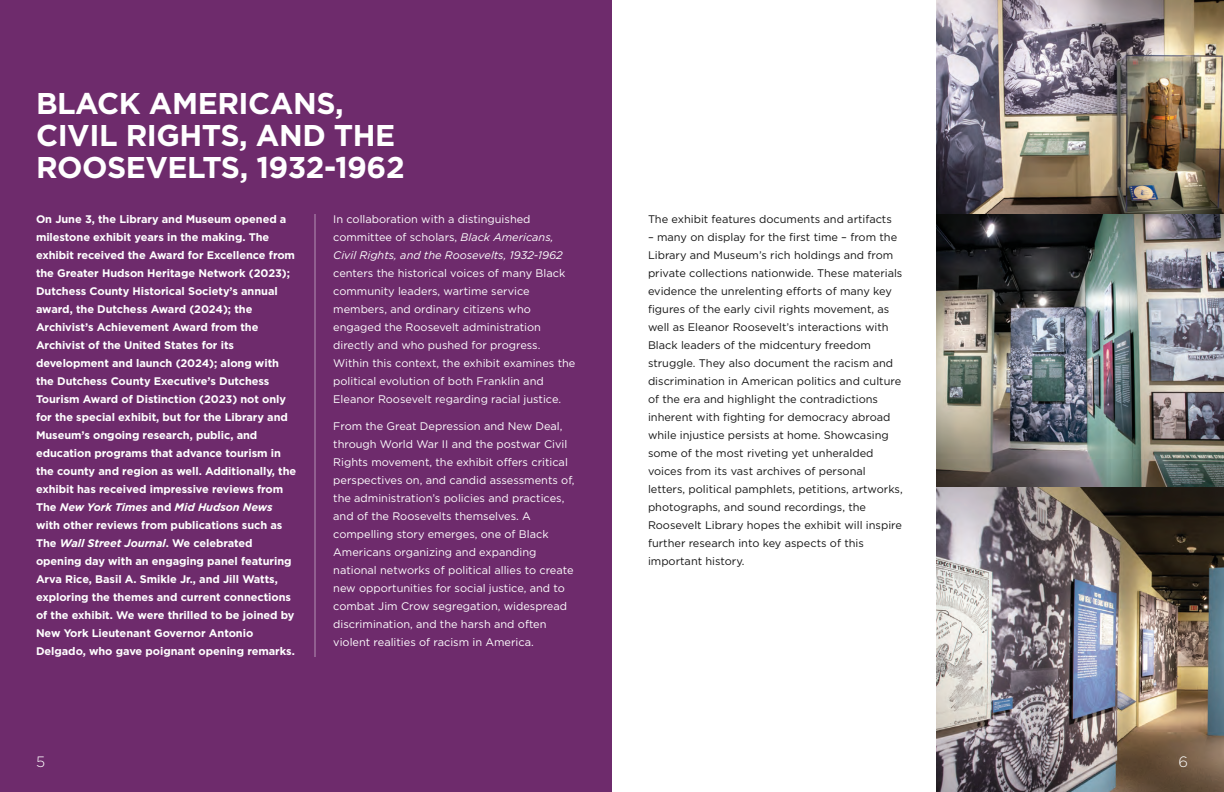
<style>
.page{position:relative;width:1224px;height:792px;background:#fff}
.page>*{position:absolute;margin:0;border:0;box-sizing:border-box;transform-origin:0 0}
.Case_Study_Text{font:700 30px/32px "Gotham";letter-spacing:-.015em;color:#fff}
.t1{font:300 15px "Gotham";color:#fff}
.Case_Study_Text-2{font:700 11px/18px "Gotham";letter-spacing:-.005em;color:#fff}
.Case_Study_Text-3{font:11px/18px "Gotham";color:#fff}
.Case_Study_Text-4{font:11px/18px "Gotham";color:#161616}
.s1{font-style:italic}
</style>
<div class="page">
<div style="left:0;top:0;width:612px;height:792px;background:#6e2b6c"></div>
<img style="left:936px;top:0;width:288px;height:792px">
<hr style="left:315px;top:214px;width:1px;height:443px;background:#fff">
<p class="Case_Study_Text" style="left:36px;top:87px;width:370px">BLACK AMERICANS,<br>CIVIL RIGHTS, AND THE<br>ROOSEVELTS, 1932-1962</p>
<p class="Case_Study_Text-2" style="left:36px;top:210px;width:262px">On June 3, the Library and Museum opened a milestone exhibit years in the making. The exhibit received the Award for Excellence from the Greater Hudson Heritage Network (2023); Dutchess County Historical Society’s annual award, the Dutchess Award (2024); the Archivist’s Achievement Award from the Archivist of the United States for its development and launch (2024); along with the Dutchess County Executive’s Dutchess Tourism Award of Distinction (2023) not only for the special exhibit, but for the Library and Museum’s ongoing research, public, and education programs that advance tourism in the county and region as well. Additionally, the exhibit has received impressive reviews from The <span class="s1">New York Times</span> and <span class="s1">Mid Hudson News </span>with other reviews from publications such as The <span class="s1">Wall Street Journal</span>. We celebrated opening day with an engaging panel featuring Arva Rice, Basil A. Smikle Jr., and Jill Watts, exploring the themes and current connections of the exhibit. We were thrilled to be joined by New York Lieutenant Governor Antonio Delgado, who gave poignant opening remarks.</p>
<p class="Case_Study_Text-3" style="left:333px;top:210px;width:244px">In collaboration with a distinguished committee of scholars, <span class="s1">Black Americans, Civil Rights, and the Roosevelts, 1932-1962 </span>centers the historical voices of many Black community leaders, wartime service members, and ordinary citizens who engaged the Roosevelt administration directly and who pushed for progress.<br>Within this context, the exhibit examines the political evolution of both Franklin and Eleanor Roosevelt regarding racial justice.</p>
<p class="Case_Study_Text-3" style="left:333px;top:417px;width:243px">From the Great Depression and New Deal, through World War II and the postwar Civil Rights movement, the exhibit offers critical perspectives on, and candid assessments of, the administration’s policies and practices, and of the Roosevelts themselves. A compelling story emerges, one of Black Americans organizing and expanding national networks of political allies to create new opportunities for social justice, and to combat Jim Crow segregation, widespread discrimination, and the harsh and often violent realities of racism in America.</p>
<p class="t1" style="left:36px;top:752px;width:11px">5</p>
<p class="Case_Study_Text-4" style="left:648px;top:210px;width:245px">The exhibit features documents and artifacts</p>
<p class="Case_Study_Text-4" style="left:648px;top:228px;width:256px">– many on display for the first time – from the Library and Museum’s rich holdings and from private collections nationwide. These materials evidence the unrelenting efforts of many key figures of the early civil rights movement, as well as Eleanor Roosevelt’s interactions with Black leaders of the midcentury freedom struggle. They also document the racism and discrimination in American politics and culture of the era and highlight the contradictions inherent with fighting for democracy abroad while injustice persists at home. Showcasing some of the most riveting yet unheralded voices from its vast archives of personal letters, political pamphlets, petitions, artworks, photographs, and sound recordings, the Roosevelt Library hopes the exhibit will inspire further research into key aspects of this important history.</p>
<p class="t1" style="left:1178px;top:752px;width:11px">6</p>
</div>
